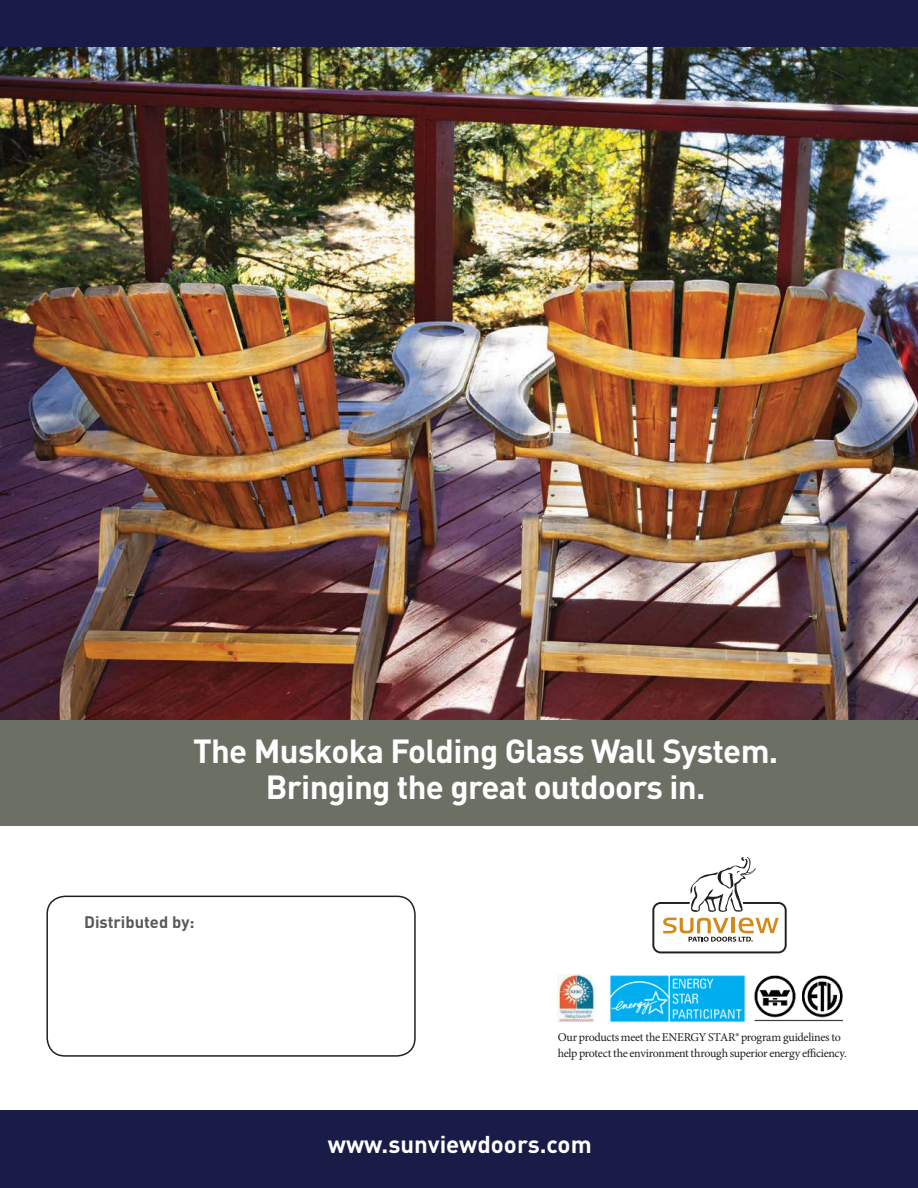
<style>
.page{position:relative;width:918px;height:1188px;background:#fff}
.page>*{position:absolute;margin:0;border:0;box-sizing:border-box;transform-origin:0 0}
.t1{font:700 33px/36px "DIN";letter-spacing:-.02em;color:#fff;text-align:center}
.t2{font:700 24px "DIN";color:#fff}
.t3{font:700 16.5px "DIN";color:#57585a}
.t4{font:12px/16.8px "Minion Pro";letter-spacing:-.03em;color:#221f1f}
</style>
<div class="page">
<div style="left:0;top:1110px;width:918px;height:78px;background:#1a1c48"></div>
<div style="left:0;top:0;width:918px;height:48px;background:#1a1c48"></div>
<div style="left:46px;top:896px;width:370px;height:161px;border:2px solid #221f1f;border-radius:18px"></div>
<img style="left:610px;top:975px;width:135px;height:47px">
<img style="left:558px;top:975px;width:37px;height:48px">
<img style="left:754px;top:975px;width:89px;height:46px">
<img style="left:0;top:48px;width:918px;height:672px">
<svg style="left:652px;top:857px;width:135px;height:96px"></svg>
<div style="left:0;top:720px;width:918px;height:105px;background:#6c6f64"></div>
<h1 class="t1" style="left:193px;top:737px;width:587px">The Muskoka Folding Glass Wall System.<br>Bringing the great outdoors in.</h1>
<h3 class="t3" style="left:84px;top:917px;width:112px">Distributed by:</h3>
<p class="t4" style="left:558px;top:1030px;width:290px">Our products meet the ENERGY STAR® program guidelines to help protect the environment through superior energy efficiency.</p>
<h2 class="t2" style="left:328px;top:1135px;width:265px">www.sunviewdoors.com</h2>
</div>
